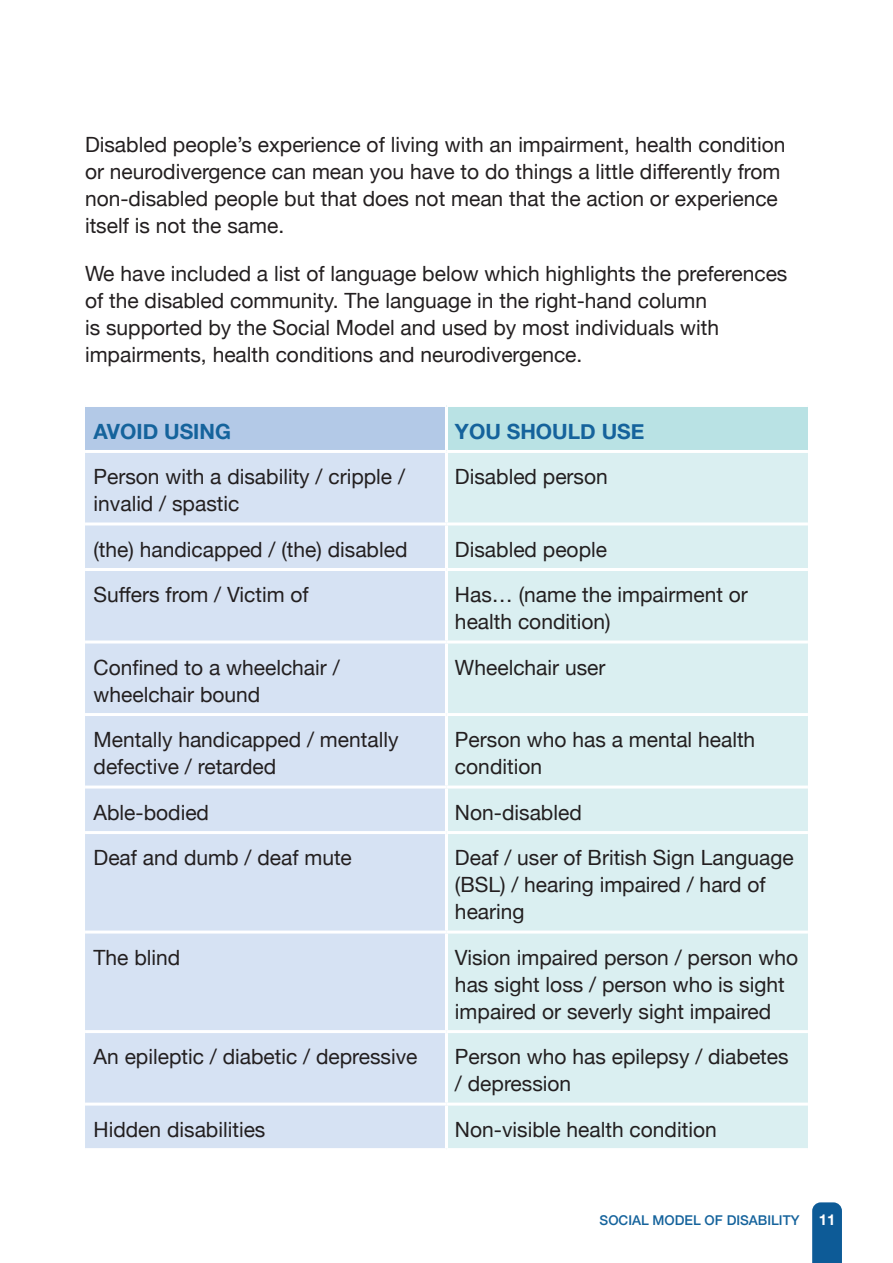
<style>
.page{position:relative;width:893px;height:1263px;background:#fff}
.page>*{position:absolute;margin:0;border:0;box-sizing:border-box;transform-origin:0 0}
.t1{font:21px/27px "Helvetica Neue";color:#231f20}
.t2{font:700 21px "Helvetica Neue";color:#15639c}
.t3{font:700 15px "Helvetica Neue";color:#fff}
.t4{font:500 13.5px "Helvetica Neue";color:#15639c}
</style>
<div class="page">
<div style="left:812px;top:1202px;width:30px;height:61px;background:#0d5b97"></div>
<div style="left:85px;top:405px;width:361px;height:46px;background:#b3c9e7"></div>
<div style="left:446px;top:405px;width:362px;height:46px;background:#b9e2e4"></div>
<div style="left:85px;top:453px;width:360px;height:695px;background:#d6e2f3"></div>
<div style="left:448px;top:453px;width:360px;height:695px;background:#daeff1"></div>
<hr style="left:85px;top:404px;width:361px;height:3px;background:#fff">
<hr style="left:85px;top:450px;width:361px;height:3px;background:#fff">
<hr style="left:85px;top:522px;width:361px;height:3px;background:#fff">
<hr style="left:85px;top:568px;width:361px;height:3px;background:#fff">
<hr style="left:85px;top:640px;width:361px;height:3px;background:#fff">
<hr style="left:85px;top:713px;width:361px;height:3px;background:#fff">
<hr style="left:85px;top:785px;width:361px;height:3px;background:#fff">
<hr style="left:85px;top:831px;width:361px;height:3px;background:#fff">
<hr style="left:85px;top:930px;width:361px;height:3px;background:#fff">
<hr style="left:85px;top:1030px;width:361px;height:3px;background:#fff">
<hr style="left:85px;top:1102px;width:361px;height:3px;background:#fff">
<hr style="left:446px;top:404px;width:362px;height:3px;background:#fff">
<hr style="left:445px;top:407px;width:3px;height:43px;background:#fff">
<hr style="left:446px;top:450px;width:362px;height:3px;background:#fff">
<hr style="left:446px;top:522px;width:362px;height:3px;background:#fff">
<hr style="left:446px;top:568px;width:362px;height:3px;background:#fff">
<hr style="left:446px;top:640px;width:362px;height:3px;background:#fff">
<hr style="left:446px;top:713px;width:362px;height:3px;background:#fff">
<hr style="left:446px;top:785px;width:362px;height:3px;background:#fff">
<hr style="left:446px;top:831px;width:362px;height:3px;background:#fff">
<hr style="left:446px;top:930px;width:362px;height:3px;background:#fff">
<hr style="left:446px;top:1030px;width:362px;height:3px;background:#fff">
<hr style="left:446px;top:1102px;width:362px;height:3px;background:#fff">
<p class="t1" style="left:85px;top:132px;width:702px">Disabled people’s experience of living with an impairment, health condition or neurodivergence can mean you have to do things a little differently from non-disabled people but that does not mean that the action or experience itself is not the same.</p>
<p class="t1" style="left:85px;top:261px;width:704px">We have included a list of language below which highlights the preferences of the disabled community. The language in the right-hand column<br>is supported by the Social Model and used by most individuals with impairments, health conditions and neurodivergence.</p>
<p class="t2" style="left:94px;top:415px;width:139px">AVOID USING</p>
<p class="t2" style="left:455px;top:415px;width:191px">YOU SHOULD USE</p>
<p class="t1" style="left:94px;top:464px;width:313px">Person with a disability / cripple / invalid / spastic</p>
<p class="t1" style="left:455px;top:464px;width:154px">Disabled person</p>
<p class="t1" style="left:94px;top:537px;width:315px">(the) handicapped / (the) disabled</p>
<p class="t1" style="left:455px;top:537px;width:154px">Disabled people</p>
<p class="t1" style="left:94px;top:582px;width:217px">Suffers from / Victim of</p>
<p class="t1" style="left:455px;top:582px;width:294px">Has… (name the impairment or health condition)</p>
<p class="t1" style="left:94px;top:655px;width:248px">Confined to a wheelchair / wheelchair bound</p>
<p class="t1" style="left:455px;top:655px;width:152px">Wheelchair user</p>
<p class="t1" style="left:94px;top:727px;width:306px">Mentally handicapped / mentally defective / retarded</p>
<p class="t1" style="left:455px;top:727px;width:302px">Person who has a mental health condition</p>
<p class="t1" style="left:94px;top:800px;width:117px">Able-bodied</p>
<p class="t1" style="left:455px;top:800px;width:128px">Non-disabled</p>
<p class="t1" style="left:94px;top:845px;width:260px">Deaf and dumb / deaf mute</p>
<p class="t1" style="left:455px;top:845px;width:340px">Deaf / user of British Sign Language (BSL) / hearing impaired / hard of hearing</p>
<p class="t1" style="left:94px;top:945px;width:88px">The blind</p>
<p class="t1" style="left:455px;top:945px;width:345px">Vision impaired person / person who has sight loss / person who is sight impaired or severly sight impaired</p>
<p class="t1" style="left:94px;top:1045px;width:325px">An epileptic / diabetic / depressive</p>
<p class="t1" style="left:455px;top:1045px;width:335px">Person who has epilepsy / diabetes / depression</p>
<p class="t1" style="left:94px;top:1117px;width:173px">Hidden disabilities</p>
<p class="t1" style="left:455px;top:1117px;width:263px">Non-visible health condition</p>
<p class="t4" style="left:600px;top:1209px;width:201px">SOCIAL MODEL OF DISABILITY</p>
<p class="t3" style="left:819px;top:1207px;width:18px">11</p>
</div>
